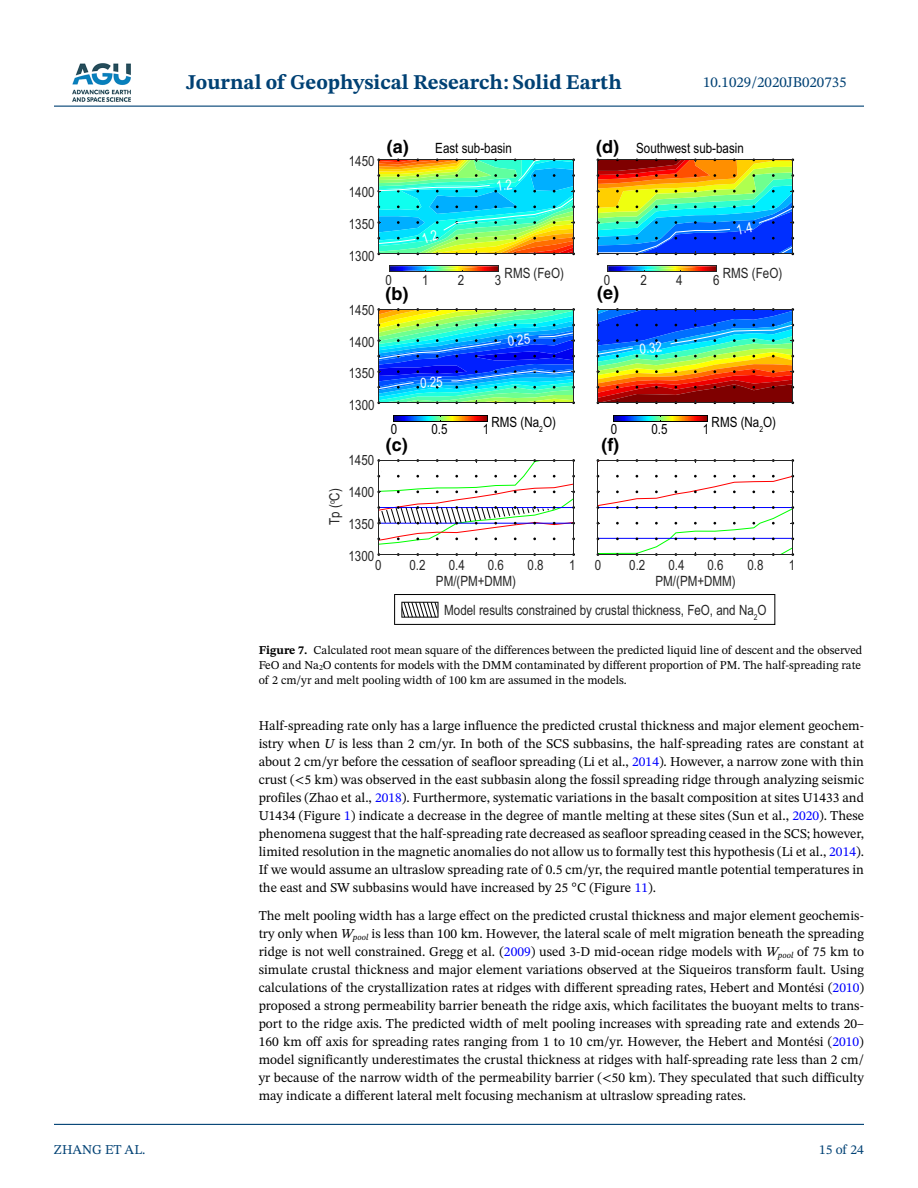
<style>
.page{position:relative;width:918px;height:1188px;background:#fff}
.page>*{position:absolute;margin:0;border:0;box-sizing:border-box;transform-origin:0 0}
.t1{font:700 21px "STIX Two Text";color:#004174}
.t2{font:700 18px "Helvetica";color:#000}
.t3{font:15px "STIX Two Text";color:#004174}
.t4{font:14.1px "Arial Narrow";color:#262626}
.t5{font:14.1px "Arial Narrow";color:#000}
.t6{font:14.1px "Arial Narrow";color:#fff}
.t7{font:13.5px/18px "STIX Two Text";color:#000;text-align:justify}
.t8{font:13.5px "STIX Two Text";color:#004174}
.t9{font:12px/15px "STIX Two Text";color:#000;text-align:justify}
.s1{font-family:"Helvetica";font-weight:700;font-size:18px}
.s2{font-weight:700}
.s3{font-style:italic}
.s4{color:#00f}
</style>
<div class="page">
<hr style="left:54px;top:106px;width:810px;height:1px;background:#004174">
<hr style="left:54px;top:1124px;width:810px;height:1px;background:#004174">
<img style="left:72px;top:63px;width:59px;height:39px">
<svg style="left:377px;top:308px;width:198px;height:96px;background:#3ca3cb"></svg>
<hr style="left:379px;top:554px;width:195px;height:1px;background:#262626">
<hr style="left:379px;top:460px;width:1px;height:95px;background:#262626">
<hr style="left:573px;top:460px;width:1px;height:95px;background:#262626">
<svg style="left:597px;top:308px;width:197px;height:96px;background:#6f767f"></svg>
<svg style="left:394px;top:594px;width:381px;height:31px"></svg>
<svg style="left:597px;top:459px;width:197px;height:97px"></svg>
<svg style="left:377px;top:459px;width:198px;height:86px"></svg>
<svg style="left:393px;top:415px;width:95px;height:7px"></svg>
<svg style="left:613px;top:415px;width:95px;height:7px"></svg>
<img style="left:613px;top:267px;width:99px;height:4px">
<hr style="left:608px;top:266px;width:109px;height:1px;background:#262626">
<hr style="left:608px;top:271px;width:109px;height:1px;background:#262626">
<svg style="left:608px;top:266px;width:5px;height:5px"></svg>
<svg style="left:712px;top:266px;width:5px;height:5px"></svg>
<img style="left:394px;top:267px;width:100px;height:4px">
<hr style="left:389px;top:266px;width:110px;height:1px;background:#262626">
<hr style="left:389px;top:271px;width:110px;height:1px;background:#262626">
<svg style="left:389px;top:266px;width:5px;height:5px"></svg>
<svg style="left:494px;top:266px;width:5px;height:5px"></svg>
<svg style="left:377px;top:158px;width:198px;height:97px;background:#59d6ac"></svg>
<svg style="left:597px;top:158px;width:197px;height:97px;background:#689c92"></svg>
<p class="t8" style="left:54px;top:1140px;width:93px">ZHANG ET AL.</p>
<h1 class="t1" style="left:186px;top:67px;width:437px">Journal of Geophysical Research: Solid Earth</h1>
<p class="t3" style="left:703px;top:72px;width:145px">10.1029/2020JB020735</p>
<p class="t4" style="left:349px;top:150px;width:27px">1450</p>
<p class="t4" style="left:349px;top:182px;width:27px">1400</p>
<p class="t4" style="left:349px;top:214px;width:27px">1350</p>
<p class="t4" style="left:349px;top:246px;width:27px">1300</p>
<p class="t4" style="left:349px;top:299px;width:27px">1450</p>
<p class="t4" style="left:349px;top:331px;width:27px">1400</p>
<p class="t4" style="left:349px;top:363px;width:27px">1350</p>
<p class="t4" style="left:349px;top:395px;width:27px">1300</p>
<p class="t4" style="left:349px;top:450px;width:27px">1450</p>
<p class="t4" style="left:349px;top:482px;width:27px">1400</p>
<p class="t4" style="left:324px;top:525px;width:38px;rotate:-90deg">Tp (<sup>o</sup>C)</p>
<p class="t4" style="left:349px;top:514px;width:27px">1350</p>
<p class="t5" style="left:387px;top:138px;width:127px"><span class="s1">(a)</span> East sub-basin</p>
<p class="t5" style="left:596px;top:138px;width:149px"><span class="s1">(d)</span> Southwest sub-basin</p>
<p class="t4" style="left:385px;top:270px;width:8px">0</p>
<p class="t4" style="left:422px;top:270px;width:8px">1</p>
<p class="t4" style="left:458px;top:270px;width:8px">2</p>
<p class="t4" style="left:495px;top:270px;width:8px">3</p>
<p class="t4" style="left:505px;top:263px;width:61px">RMS (FeO)</p>
<h2 class="t2" style="left:385px;top:283px;width:24px">(b)</h2>
<p class="t6" style="left:420px;top:372px;width:24px;rotate:-3deg">0.25</p>
<p class="t6" style="left:506px;top:331px;width:24px;rotate:-7deg">0.25</p>
<p class="t4" style="left:604px;top:270px;width:8px">0</p>
<p class="t4" style="left:641px;top:270px;width:8px">2</p>
<p class="t4" style="left:676px;top:270px;width:8px">4</p>
<p class="t4" style="left:713px;top:270px;width:8px">6</p>
<p class="t4" style="left:723px;top:263px;width:61px">RMS (FeO)</p>
<h2 class="t2" style="left:597px;top:282px;width:23px">(e)</h2>
<p class="t6" style="left:639px;top:338px;width:24px;rotate:-6deg">0.32</p>
<p class="t5" style="left:391px;top:419px;width:8px">0</p>
<p class="t5" style="left:431px;top:419px;width:18px">0.5</p>
<p class="t5" style="left:483px;top:419px;width:8px">1</p>
<p class="t5" style="left:492px;top:412px;width:66px">RMS (Na<sub>2</sub>O)</p>
<p class="t5" style="left:611px;top:419px;width:8px">0</p>
<p class="t5" style="left:651px;top:419px;width:18px">0.5</p>
<p class="t5" style="left:703px;top:419px;width:8px">1</p>
<p class="t5" style="left:712px;top:412px;width:66px">RMS (Na<sub>2</sub>O)</p>
<h2 class="t2" style="left:386px;top:433px;width:23px">(c)</h2>
<h2 class="t2" style="left:601px;top:434px;width:19px">(f)</h2>
<p class="t4" style="left:349px;top:546px;width:27px">1300</p>
<p class="t4" style="left:375px;top:554px;width:8px">0</p>
<p class="t4" style="left:410px;top:554px;width:18px">0.2</p>
<p class="t4" style="left:449px;top:554px;width:18px">0.4</p>
<p class="t4" style="left:488px;top:554px;width:18px">0.6</p>
<p class="t4" style="left:528px;top:554px;width:18px">0.8</p>
<p class="t4" style="left:569px;top:554px;width:8px">1</p>
<p class="t4" style="left:595px;top:554px;width:8px">0</p>
<p class="t4" style="left:629px;top:554px;width:18px">0.2</p>
<p class="t4" style="left:668px;top:554px;width:18px">0.4</p>
<p class="t4" style="left:707px;top:554px;width:18px">0.6</p>
<p class="t4" style="left:747px;top:554px;width:18px">0.8</p>
<p class="t4" style="left:789px;top:554px;width:8px">1</p>
<p class="t4" style="left:436px;top:571px;width:82px">PM/(PM+DMM)</p>
<p class="t4" style="left:656px;top:571px;width:82px">PM/(PM+DMM)</p>
<p class="t4" style="left:444px;top:600px;width:324px">Model results constrained by crustal thickness, FeO, and Na<sub>2</sub>O</p>
<p class="t9" style="left:259px;top:642px;width:605px"><span class="s2">Figure 7.</span> Calculated root mean square of the differences between the predicted liquid line of descent and the observed FeO and Na<sub>2</sub>O contents for models with the DMM contaminated by different proportion of PM. The half-spreading rate of 2 cm/yr and melt pooling width of 100 km are assumed in the models.</p>
<p class="t7" style="left:259px;top:716px;width:607px">Half-spreading rate only has a large influence the predicted crustal thickness and major element geochem&shy;istry when <span class="s3">U</span> is less than 2 cm/yr. In both of the SCS subbasins, the half-spreading rates are constant at about 2 cm/yr before the cessation of seafloor spreading (Li et al., <span class="s4">2014</span>). However, a narrow zone with thin crust (&lt;5 km) was observed in the east subbasin along the fossil spreading ridge through analyzing seismic profiles (Zhao et al., <span class="s4">2018</span>). Furthermore, systematic variations in the basalt composition at sites U1433 and U1434 (Figure <span class="s4">1</span>) indicate a decrease in the degree of mantle melting at these sites (Sun et al., <span class="s4">2020</span>). These phenomena suggest that the half-spreading rate decreased as seafloor spreading ceased in the SCS; however, limited resolution in the magnetic anomalies do not allow us to formally test this hypothesis (Li et al., <span class="s4">2014</span>).<br>If we would assume an ultraslow spreading rate of 0.5 cm/yr, the required mantle potential temperatures in the east and SW subbasins would have increased by 25 °C (Figure <span class="s4">11</span>).</p>
<p class="t7" style="left:259px;top:907px;width:607px">The melt pooling width has a large effect on the predicted crustal thickness and major element geochemis&shy;try only when <span class="s3">W</span><sub>pool</sub> is less than 100 km. However, the lateral scale of melt migration beneath the spreading ridge is not well constrained. Gregg et al. (<span class="s4">2009</span>) used 3-D mid-ocean ridge models with <span class="s3">W</span><sub>pool</sub> of 75 km to simulate crustal thickness and major element variations observed at the Siqueiros transform fault. Using calculations of the crystallization rates at ridges with different spreading rates, Hebert and Montési (<span class="s4">2010</span>) proposed a strong permeability barrier beneath the ridge axis, which facilitates the buoyant melts to trans&shy;port to the ridge axis. The predicted width of melt pooling increases with spreading rate and extends 20– 160 km off axis for spreading rates ranging from 1 to 10 cm/yr. However, the Hebert and Montési (<span class="s4">2010</span>) model significantly underestimates the crustal thickness at ridges with half-spreading rate less than 2 cm/ yr because of the narrow width of the permeability barrier (&lt;50 km). They speculated that such difficulty may indicate a different lateral melt focusing mechanism at ultraslow spreading rates.</p>
<p class="t8" style="left:819px;top:1140px;width:46px">15 of 24</p>
</div>
